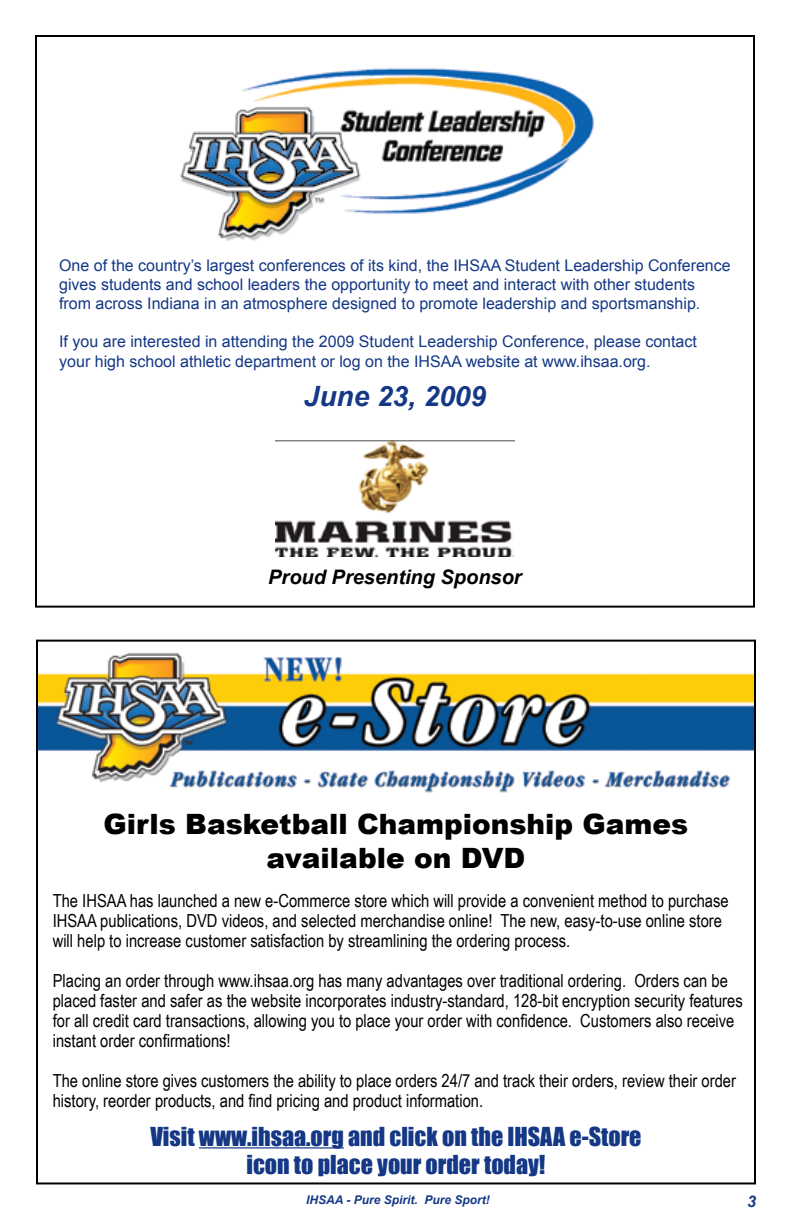
<style>
.page{position:relative;width:792px;height:1224px;background:#fff}
.page>*{position:absolute;margin:0;border:0;box-sizing:border-box;transform-origin:0 0}
.t1{font:900 28px/33.6px "Arial";color:#000;text-align:center}
.t2{font:italic 700 28px "Arial";color:#143885}
.t3{font:24px/28.8px "Impact";color:#143885;text-align:center}
.t4{font:italic 700 20px "Arial";color:#000}
.t5{font:18px/20px "Arial Narrow";color:#000}
.t6{font:16px/19.2px "Arial";color:#143885}
.t7{font:italic 700 16px "Arial";color:#143885}
.t8{font:italic 700 12px "Arial";color:#143885}
</style>
<div class="page">
<img style="left:180px;top:68px;width:414px;height:173px">
<img style="left:275px;top:440px;width:240px;height:116px">
<img style="left:36px;top:641px;width:719px;height:170px">
<hr style="left:199px;top:1147px;width:145px;height:2px;background:#143885">
<p class="t6" style="left:59px;top:256px;width:673px">One of the country’s largest conferences of its kind, the IHSAA Student Leadership Conference gives students and school leaders the opportunity to meet and interact with other students from across Indiana in an atmosphere designed to promote leadership and sportsmanship.</p>
<p class="t6" style="left:59px;top:332px;width:639px">If you are interested in attending the 2009 Student Leadership Conference, please contact your high school athletic department or log on the IHSAA website at www.ihsaa.org.</p>
<h1 class="t2" style="left:304px;top:378px;width:184px">June 23, 2009</h1>
<p class="t4" style="left:268px;top:564px;width:255px">Proud Presenting Sponsor</p>
<h1 class="t1" style="left:104px;top:807px;width:586px">Girls Basketball Championship Games available on DVD</h1>
<p class="t5" style="left:53px;top:890px;width:678px">The IHSAA has launched a new e-Commerce store which will provide a convenient method to purchase<br>IHSAA publications, DVD videos, and selected merchandise online! The new, easy-to-use online store will help to increase customer satisfaction by streamlining the ordering process.</p>
<p class="t5" style="left:53px;top:970px;width:691px">Placing an order through www.ihsaa.org has many advantages over traditional ordering. Orders can be placed faster and safer as the website incorporates industry-standard, 128-bit encryption security features for all credit card transactions, allowing you to place your order with confidence. Customers also receive instant order confirmations!</p>
<p class="t5" style="left:53px;top:1070px;width:685px">The online store gives customers the ability to place orders 24/7 and track their orders, review their order history, reorder products, and find pricing and product information.</p>
<h2 class="t3" style="left:150px;top:1121px;width:493px">Visit www.ihsaa.org and click on the IHSAA e-Store icon to place your order today!</h2>
<p class="t8" style="left:306px;top:1192px;width:185px">IHSAA - Pure Spirit. Pure Sport!</p>
<p class="t7" style="left:747px;top:1191px;width:10px">3</p>
</div>
